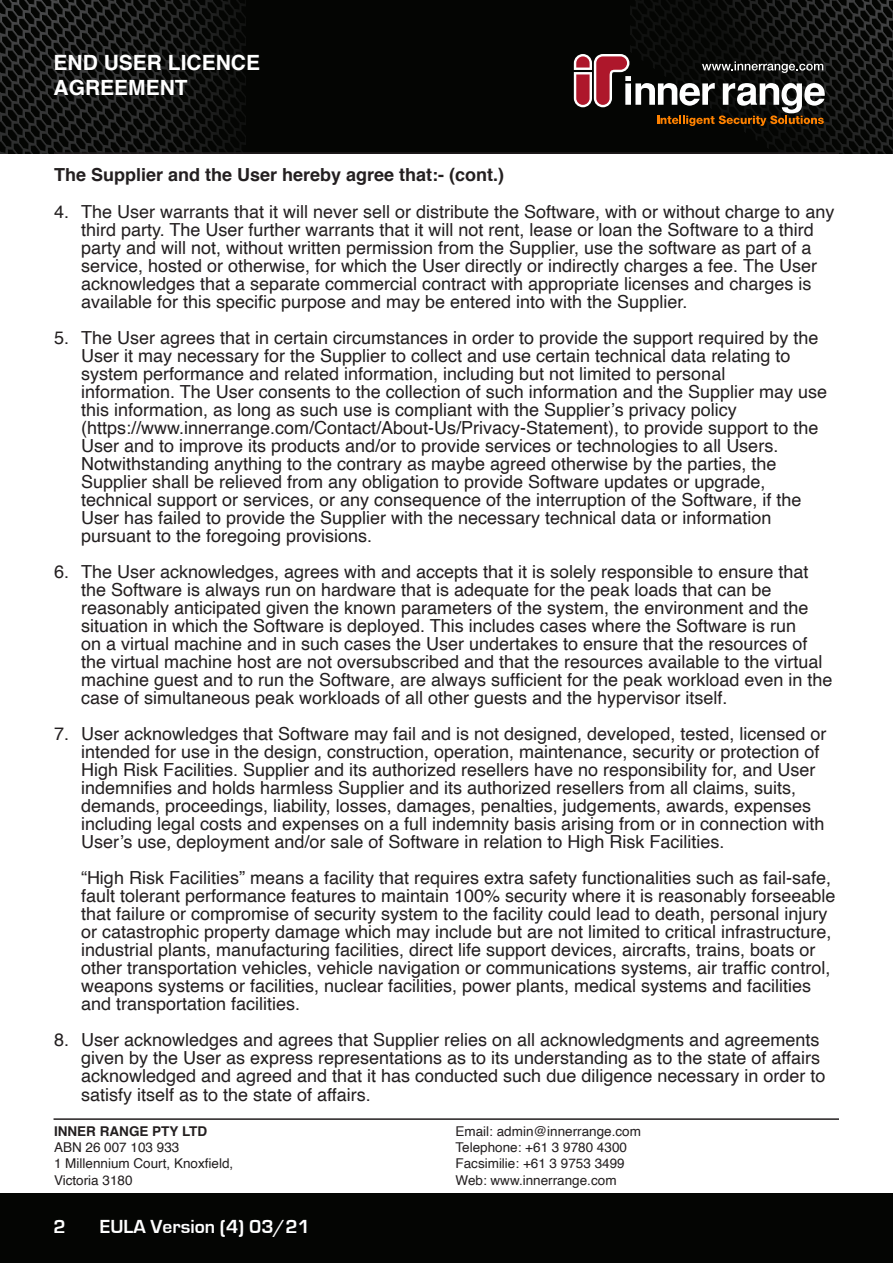
<style>
.page{position:relative;width:893px;height:1263px;background:#fff}
.page>*{position:absolute;margin:0;border:0;box-sizing:border-box;transform-origin:0 0}
.t1{font:700 21px/25.2px "Helvetica";color:#fff}
.t2{font:700 19.5px "Eurostile";color:#fff}
.t3{font:18px/18px "Helvetica";color:#231f20}
.t4{font:700 18px "Helvetica";color:#231f20}
.t5{font:13.5px/16.2px "Helvetica";color:#231f20}
.t6{font:700 13.5px "Helvetica";color:#231f20}
</style>
<div class="page">
<div style="left:0;top:0;width:893px;height:154px;background:#040503"></div>
<svg style="left:0;top:0;width:246px;height:154px"></svg>
<div style="left:0;top:1193px;width:893px;height:70px;background:#040503"></div>
<hr style="left:54px;top:152px;width:785px;height:2px;background:#231f20">
<hr style="left:54px;top:1118px;width:785px;height:2px;background:#231f20">
<svg style="left:574px;top:0;width:319px;height:154px"></svg>
<p class="t1" style="left:54px;top:50px;width:208px">END USER LICENCE<br>AGREEMENT</p>
<p class="t4" style="left:54px;top:161px;width:452px">The Supplier and the User hereby agree that:- (cont.)</p>
<p class="t3" style="left:81px;top:203px;width:755px;text-indent:-27px">4. The User warrants that it will never sell or distribute the Software, with or without charge to any third party. The User further warrants that it will not rent, lease or loan the Software to a third party and will not, without written permission from the Supplier, use the software as part of a service, hosted or otherwise, for which the User directly or indirectly charges a fee. The User acknowledges that a separate commercial contract with appropriate licenses and charges is available for this specific purpose and may be entered into with the Supplier.</p>
<p class="t3" style="left:81px;top:329px;width:748px;text-indent:-27px">5. The User agrees that in certain circumstances in order to provide the support required by the User it may necessary for the Supplier to collect and use certain technical data relating to system performance and related information, including but not limited to personal<br>information. The User consents to the collection of such information and the Supplier may use this information, as long as such use is compliant with the Supplier’s privacy policy (https://www.innerrange.com/Contact/About-Us/Privacy-Statement), to provide support to the User and to improve its products and/or to provide services or technologies to all Users.<br>Notwithstanding anything to the contrary as maybe agreed otherwise by the parties, the Supplier shall be relieved from any obligation to provide Software updates or upgrade, technical support or services, or any consequence of the interruption of the Software, if the User has failed to provide the Supplier with the necessary technical data or information pursuant to the foregoing provisions.</p>
<p class="t3" style="left:81px;top:563px;width:753px;text-indent:-27px">6. The User acknowledges, agrees with and accepts that it is solely responsible to ensure that the Software is always run on hardware that is adequate for the peak loads that can be reasonably anticipated given the known parameters of the system, the environment and the situation in which the Software is deployed. This includes cases where the Software is run<br>on a virtual machine and in such cases the User undertakes to ensure that the resources of the virtual machine host are not oversubscribed and that the resources available to the virtual machine guest and to run the Software, are always sufficient for the peak workload even in the case of simultaneous peak workloads of all other guests and the hypervisor itself.</p>
<p class="t3" style="left:81px;top:725px;width:747px;text-indent:-27px">7. User acknowledges that Software may fail and is not designed, developed, tested, licensed or intended for use in the design, construction, operation, maintenance, security or protection of High Risk Facilities. Supplier and its authorized resellers have no responsibility for, and User indemnifies and holds harmless Supplier and its authorized resellers from all claims, suits, demands, proceedings, liability, losses, damages, penalties, judgements, awards, expenses including legal costs and expenses on a full indemnity basis arising from or in connection with User’s use, deployment and/or sale of Software in relation to High Risk Facilities.</p>
<p class="t3" style="left:81px;top:869px;width:756px">“High Risk Facilities” means a facility that requires extra safety functionalities such as fail-safe, fault tolerant performance features to maintain 100% security where it is reasonably forseeable that failure or compromise of security system to the facility could lead to death, personal injury or catastrophic property damage which may include but are not limited to critical infrastructure, industrial plants, manufacturing facilities, direct life support devices, aircrafts, trains, boats or other transportation vehicles, vehicle navigation or communications systems, air traffic control, weapons systems or facilities, nuclear facilities, power plants, medical systems and facilities and transportation facilities.</p>
<p class="t3" style="left:81px;top:1031px;width:746px;text-indent:-27px">8. User acknowledges and agrees that Supplier relies on all acknowledgments and agreements given by the User as express representations as to its understanding as to the state of affairs acknowledged and agreed and that it has conducted such due diligence necessary in order to satisfy itself as to the state of affairs.</p>
<p class="t6" style="left:54px;top:1120px;width:155px">INNER RANGE PTY LTD</p>
<p class="t5" style="left:54px;top:1140px;width:181px">ABN 26 007 103 933<br>1 Millennium Court, Knoxfield,<br>Victoria 3180</p>
<p class="t2" style="left:54px;top:1216px;width:14px">2</p>
<p class="t2" style="left:100px;top:1216px;width:212px">EULA Version (4) 03/21</p>
<p class="t5" style="left:455px;top:1123px;width:187px">Email: admin@innerrange.com<br>Telephone: +61 3 9780 4300<br>Facsimilie: +61 3 9753 3499<br>Web: www.innerrange.com</p>
</div>
